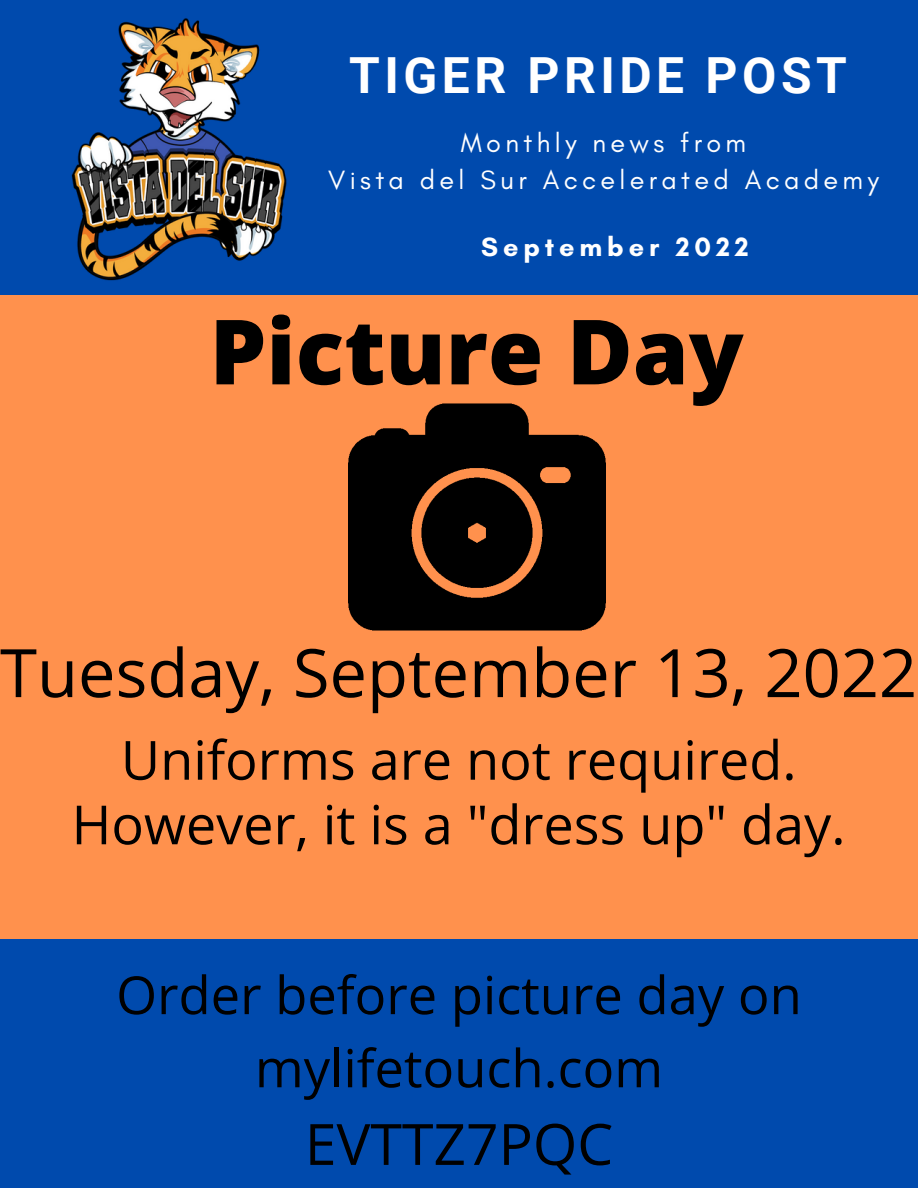
<style>
.page{position:relative;width:918px;height:1188px;background:#fff}
.page>*{position:absolute;margin:0;border:0;box-sizing:border-box;transform-origin:0 0}
.t1{font:800 90px "Open Sans";color:#000}
.t2{font:66.9px "Open Sans";color:#000}
.t3{font:57px "Open Sans";color:#000}
.t4{font:54px/64.7px "Open Sans";color:#000;text-align:center}
.t5{font:52.5px/73.2px "Open Sans";color:#000;text-align:center}
.t6{font:700 49.8px "Roboto";letter-spacing:.09em;color:#fff}
.t7{font:27px/37.2px "Glacial Indifference";letter-spacing:.16em;color:#fff;text-align:center}
.t8{font:700 27px "Glacial Indifference";letter-spacing:.18em;color:#fff}
</style>
<div class="page">
<div style="left:0;top:879px;width:918px;height:309px;background:#004aad"></div>
<div style="left:0;top:0;width:918px;height:296px;background:#004aad"></div>
<img style="left:71px;top:18px;width:216px;height:263px">
<div style="left:0;top:295px;width:918px;height:644px;background:#ff914d"></div>
<img style="left:349px;top:403px;width:256px;height:228px">
<p class="t6" style="left:349px;top:47px;width:499px">TIGER PRIDE POST</p>
<p class="t7" style="left:328px;top:123px;width:552px">Monthly news from<br>Vista del Sur Accelerated Academy</p>
<p class="t8" style="left:481px;top:230px;width:269px">September 2022</p>
<h1 class="t1" style="left:210px;top:288px;width:536px">Picture Day</h1>
<p class="t2" style="left:0;top:626px;width:919px">Tuesday, September 13, 2022</p>
<p class="t4" style="left:72px;top:726px;width:776px">Uniforms are not required.<br>However, it is a "dress up" day.</p>
<p class="t5" style="left:116px;top:957px;width:687px">Order before picture day on mylifetouch.com</p>
<p class="t3" style="left:305px;top:1104px;width:310px">EVTTZ7PQC</p>
</div>
